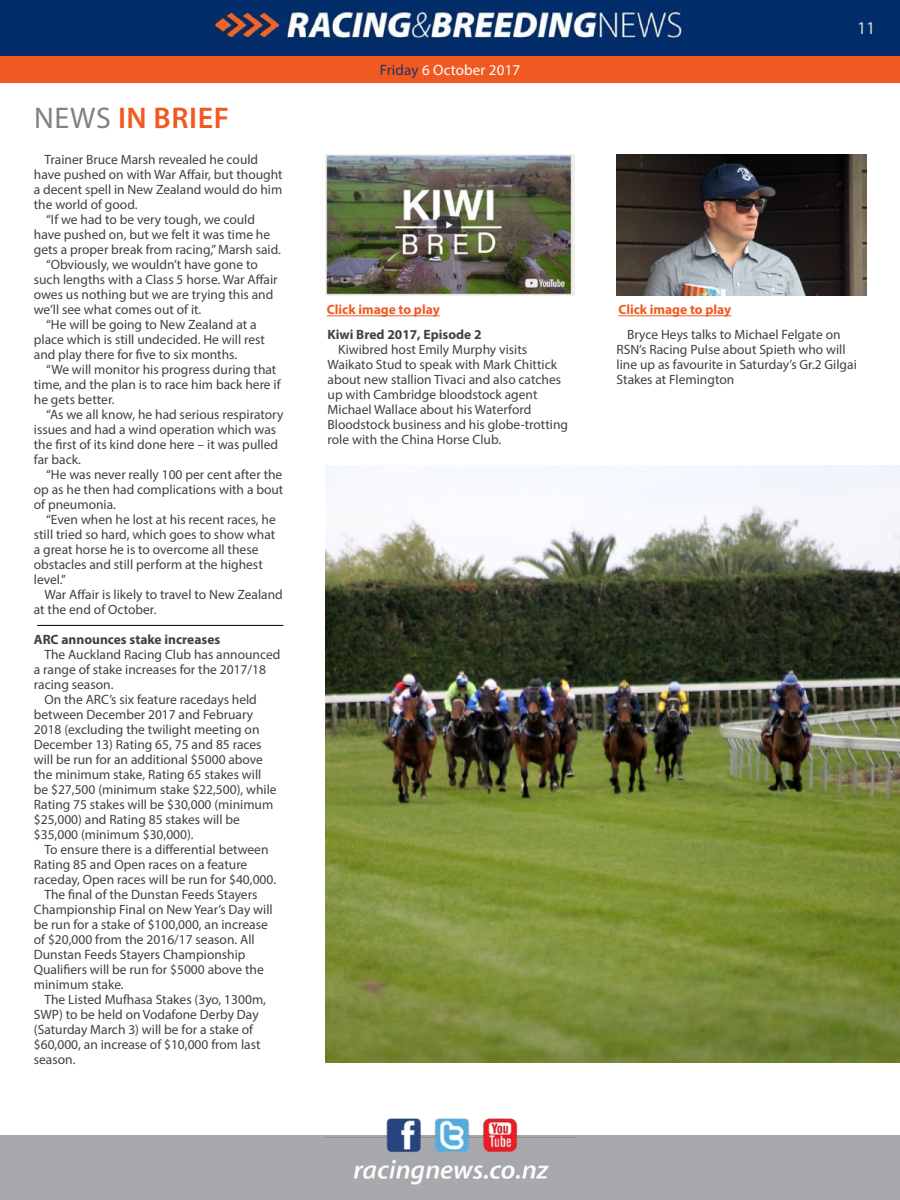
<style>
.page{position:relative;width:900px;height:1200px;background:#fff}
.page>*{position:absolute;margin:0;border:0;box-sizing:border-box;transform-origin:0 0}
.t1{font:600 30px "Myriad Pro";color:#f15922}
.t2{font:18px "Myriad Pro";color:#d1d4d4}
.t3{font:15px "Myriad Pro";letter-spacing:.01em;color:#fff}
.t4{font:13.5px/15px "Myriad Pro";color:#414042}
.t5{font:700 13.5px "Myriad Pro";color:#414042}
.t6{font:700 13.5px "Myriad Pro";color:#f15922}
.s1{font-weight:400;color:#808285}
.s2{color:#203267}
</style>
<div class="page">
<div style="left:0;top:1136px;width:900px;height:64px;background:#a7a9ac"></div>
<img style="left:325px;top:1118px;width:250px;height:67px">
<div style="left:0;top:56px;width:900px;height:27px;background:#f15922"></div>
<img style="left:0;top:0;width:900px;height:56px">
<hr style="left:37px;top:625px;width:246px;height:1px;background:#000">
<img style="left:325px;top:154px;width:250px;height:141px">
<img style="left:617px;top:154px;width:249px;height:141px">
<hr style="left:327px;top:315px;width:113px;height:1px;background:#f15922">
<hr style="left:618px;top:315px;width:113px;height:1px;background:#f15922">
<img style="left:325px;top:465px;width:575px;height:598px">
<h1 class="t1" style="left:34px;top:98px;width:196px"><span class="s1">NEWS</span> IN BRIEF</h1>
<p class="t4" style="left:44px;top:152px;width:215px">Trainer Bruce Marsh revealed he could</p>
<p class="t4" style="left:34px;top:167px;width:250px">have pushed on with War Affair, but thought</p>
<p class="t4" style="left:34px;top:182px;width:250px">a decent spell in New Zealand would do him</p>
<p class="t4" style="left:34px;top:197px;width:105px">the world of good.</p>
<p class="t4" style="left:46px;top:212px;width:210px">“If we had to be very tough, we could</p>
<p class="t4" style="left:34px;top:227px;width:238px">have pushed on, but we felt it was time he</p>
<p class="t4" style="left:34px;top:242px;width:249px">gets a proper break from racing,” Marsh said.</p>
<p class="t4" style="left:46px;top:257px;width:213px">“Obviously, we wouldn’t have gone to</p>
<p class="t4" style="left:34px;top:272px;width:245px">such lengths with a Class 5 horse. War Affair</p>
<p class="t4" style="left:34px;top:287px;width:241px">owes us nothing but we are trying this and</p>
<p class="t4" style="left:34px;top:302px;width:169px">we’ll see what comes out of it.</p>
<p class="t4" style="left:46px;top:317px;width:212px">“He will be going to New Zealand at a</p>
<p class="t4" style="left:34px;top:332px;width:233px">place which is still undecided. He will rest</p>
<p class="t4" style="left:34px;top:347px;width:205px">and play there for five to six months.</p>
<p class="t4" style="left:46px;top:362px;width:232px">“We will monitor his progress during that</p>
<p class="t4" style="left:34px;top:377px;width:249px">time, and the plan is to race him back here if</p>
<p class="t4" style="left:34px;top:392px;width:82px">he gets better.</p>
<p class="t4" style="left:46px;top:407px;width:239px">“As we all know, he had serious respiratory</p>
<p class="t4" style="left:34px;top:422px;width:244px">issues and had a wind operation which was</p>
<p class="t4" style="left:34px;top:437px;width:246px">the first of its kind done here – it was pulled</p>
<p class="t4" style="left:34px;top:452px;width:49px">far back.</p>
<p class="t4" style="left:46px;top:467px;width:238px">“He was never really 100 per cent after the</p>
<p class="t4" style="left:34px;top:482px;width:251px">op as he then had complications with a bout</p>
<p class="t4" style="left:34px;top:497px;width:84px">of pneumonia.</p>
<p class="t4" style="left:46px;top:512px;width:231px">“Even when he lost at his recent races, he</p>
<p class="t4" style="left:34px;top:527px;width:243px">still tried so hard, which goes to show what</p>
<p class="t4" style="left:34px;top:542px;width:226px">a great horse he is to overcome all these</p>
<p class="t4" style="left:34px;top:557px;width:230px">obstacles and still perform at the highest</p>
<p class="t4" style="left:34px;top:572px;width:34px">level.”</p>
<p class="t4" style="left:44px;top:587px;width:240px">War Affair is likely to travel to New Zealand</p>
<p class="t4" style="left:34px;top:602px;width:124px">at the end of October.</p>
<p class="t5" style="left:34px;top:631px;width:188px">ARC announces stake increases</p>
<p class="t4" style="left:44px;top:647px;width:237px">The Auckland Racing Club has announced</p>
<p class="t4" style="left:34px;top:662px;width:234px">a range of stake increases for the 2017/18</p>
<p class="t4" style="left:34px;top:677px;width:81px">racing season.</p>
<p class="t4" style="left:44px;top:692px;width:214px">On the ARC’s six feature racedays held</p>
<p class="t4" style="left:34px;top:707px;width:221px">between December 2017 and February</p>
<p class="t4" style="left:34px;top:722px;width:227px">2018 (excluding the twilight meeting on</p>
<p class="t4" style="left:34px;top:737px;width:229px">December 13) Rating 65, 75 and 85 races</p>
<p class="t4" style="left:34px;top:752px;width:231px">will be run for an additional $5000 above</p>
<p class="t4" style="left:34px;top:767px;width:229px">the minimum stake, Rating 65 stakes will</p>
<p class="t4" style="left:34px;top:782px;width:244px">be $27,500 (minimum stake $22,500), while</p>
<p class="t4" style="left:34px;top:797px;width:241px">Rating 75 stakes will be $30,000 (minimum</p>
<p class="t4" style="left:34px;top:812px;width:208px">$25,000) and Rating 85 stakes will be</p>
<p class="t4" style="left:34px;top:827px;width:161px">$35,000 (minimum $30,000).</p>
<p class="t4" style="left:44px;top:842px;width:226px">To ensure there is a differential between</p>
<p class="t4" style="left:34px;top:857px;width:215px">Rating 85 and Open races on a feature</p>
<p class="t4" style="left:34px;top:872px;width:244px">raceday, Open races will be run for $40,000.</p>
<p class="t4" style="left:44px;top:887px;width:215px">The final of the Dunstan Feeds Stayers</p>
<p class="t4" style="left:34px;top:902px;width:240px">Championship Final on New Year’s Day will</p>
<p class="t4" style="left:34px;top:917px;width:235px">be run for a stake of $100,000, an increase</p>
<p class="t4" style="left:34px;top:932px;width:222px">of $20,000 from the 2016/17 season. All</p>
<p class="t4" style="left:34px;top:947px;width:213px">Dunstan Feeds Stayers Championship</p>
<p class="t4" style="left:34px;top:962px;width:232px">Qualifiers will be run for $5000 above the</p>
<p class="t4" style="left:34px;top:977px;width:91px">minimum stake.</p>
<p class="t4" style="left:44px;top:992px;width:223px">The Listed Mufhasa Stakes (3yo, 1300m,</p>
<p class="t4" style="left:34px;top:1007px;width:226px">SWP) to be held on Vodafone Derby Day</p>
<p class="t4" style="left:34px;top:1022px;width:221px">(Saturday March 3) will be for a stake of</p>
<p class="t4" style="left:34px;top:1037px;width:228px">$60,000, an increase of $10,000 from last</p>
<p class="t4" style="left:34px;top:1052px;width:43px">season.</p>
<p class="t3" style="left:380px;top:61px;width:142px"><span class="s2">Friday</span> 6 October 2017</p>
<p class="t6" style="left:327px;top:301px;width:114px">Click image to play</p>
<p class="t6" style="left:618px;top:301px;width:114px">Click image to play</p>
<h2 class="t2" style="left:857px;top:17px;width:20px">11</h2>
<p class="t5" style="left:328px;top:326px;width:156px">Kiwi Bred 2017, Episode 2</p>
<p class="t4" style="left:328px;top:342px;width:242px;text-indent:11px">Kiwibred host Emily Murphy visits Waikato Stud to speak with Mark Chittick about new stallion Tivaci and also catches up with Cambridge bloodstock agent Michael Wallace about his Waterford Bloodstock business and his globe-trotting role with the China Horse Club.</p>
<p class="t4" style="left:617px;top:327px;width:242px;text-indent:11px">Bryce Heys talks to Michael Felgate on RSN’s Racing Pulse about Spieth who will line up as favourite in Saturday’s Gr.2 Gilgai Stakes at Flemington</p>
</div>
